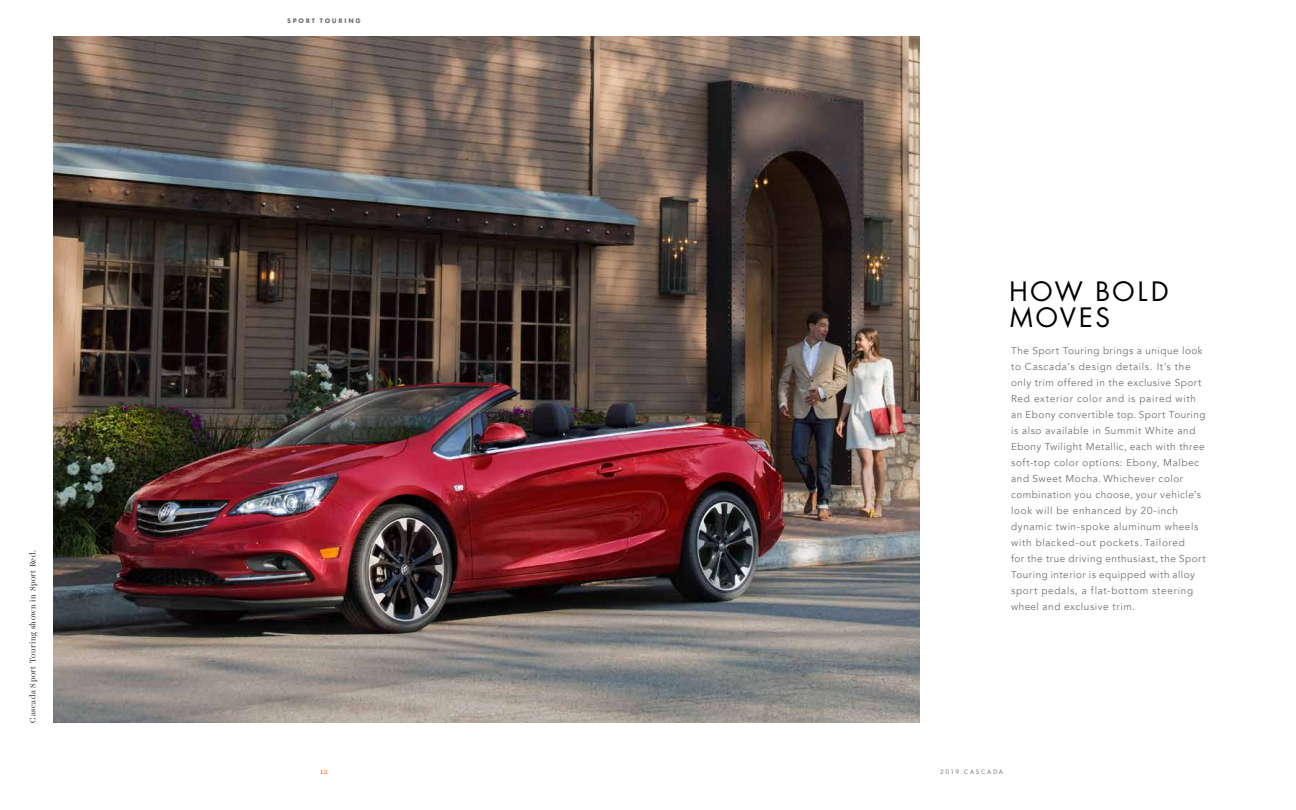
<style>
.page{position:relative;width:1296px;height:810px;background:#fff}
.page>*{position:absolute;margin:0;border:0;box-sizing:border-box;transform-origin:0 0}
.t1{font:26px/26px "Buick Futura ND";letter-spacing:.055em;color:#000}
.t2{font:10px/16px "Avenir";letter-spacing:.055em;color:#717073}
.t3{font:300 8px "Harriet Display";letter-spacing:.065em;color:#000}
.t4{font:8px "Harriet Text";color:#f26723}
.t5{font:700 6px "Futura";letter-spacing:.28em;color:#717073}
.t6{font:6px "Buick Futura ND";letter-spacing:.27em;color:#717073}
</style>
<div class="page">
<img style="left:54px;top:36px;width:865px;height:687px">
<p class="t3" style="left:27px;top:723px;width:174px;rotate:-90deg">Cascada Sport Touring shown in Sport Red.</p>
<p class="t5" style="left:287px;top:17px;width:75px">SPORT TOURING</p>
<h1 class="t1" style="left:1009px;top:279px;width:162px">HOW BOLD<br>MOVES</h1>
<p class="t2" style="left:1011px;top:343px;width:196px">The Sport Touring brings a unique look to Cascada’s design details. It’s the only trim offered in the exclusive Sport Red exterior color and is paired with an Ebony convertible top. Sport Touring is also available in Summit White and Ebony Twilight Metallic, each with three soft-top color options: Ebony, Malbec and Sweet Mocha. Whichever color combination you choose, your vehicle’s look will be enhanced by 20-inch dynamic twin-spoke aluminum wheels with blacked-out pockets. Tailored<br>for the true driving enthusiast, the Sport Touring interior is equipped with alloy sport pedals, a flat-bottom steering wheel and exclusive trim.</p>
<p class="t4" style="left:320px;top:766px;width:10px">12</p>
<p class="t6" style="left:940px;top:768px;width:64px">2019 CASCADA</p>
</div>
